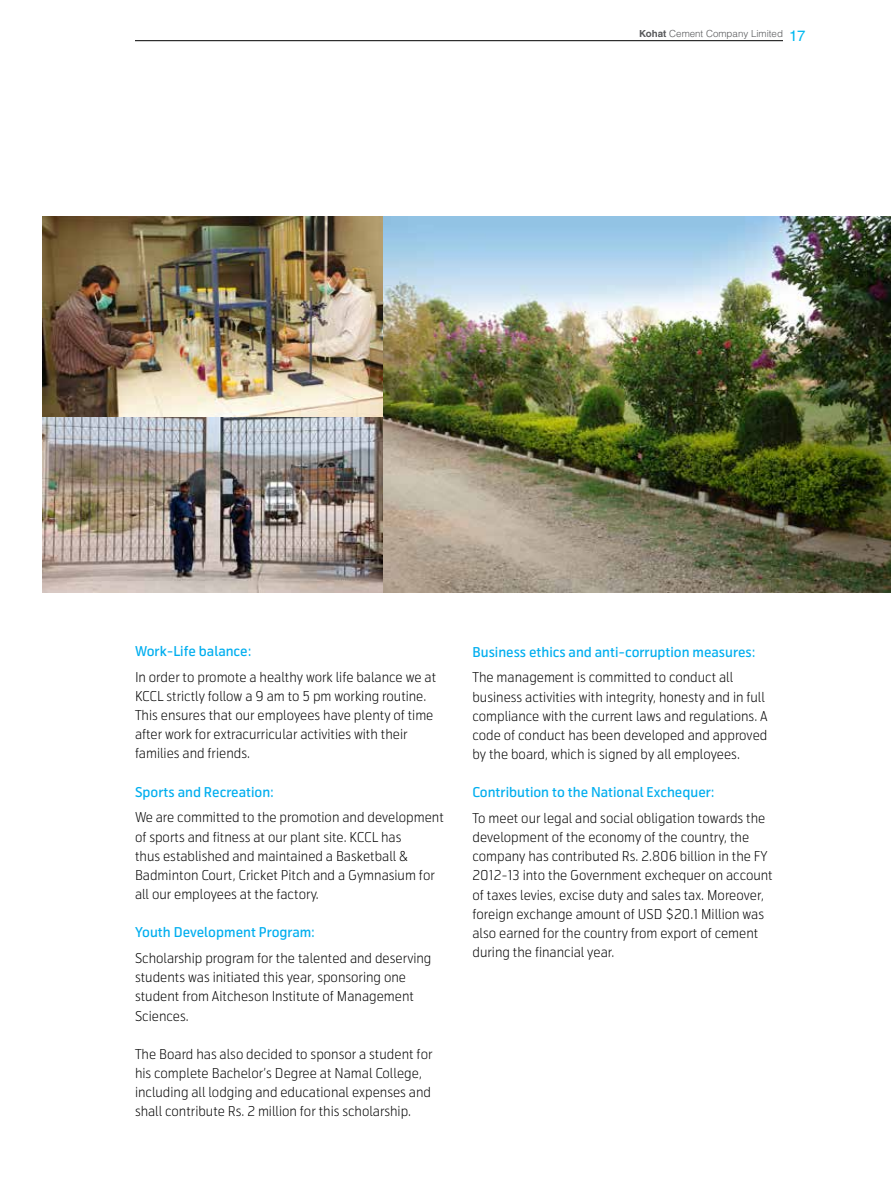
<style>
.page{position:relative;width:891px;height:1188px;background:#fff}
.page>*{position:absolute;margin:0;border:0;box-sizing:border-box;transform-origin:0 0}
.t1{font:300 13.5px/19.2px "Telenor";color:#000}
.t2{font:500 13.5px "Telenor";color:#00aeef}
.t3{font:300 9.75px "Helvetica LT Std";color:#58595b}
.s1{font-weight:700}
.s2{font-weight:400;font-size:15px;color:#00b9f1}
</style>
<div class="page">
<img style="left:382px;top:216px;width:509px;height:376px">
<img style="left:43px;top:216px;width:339px;height:202px">
<img style="left:43px;top:418px;width:339px;height:174px">
<hr style="left:135px;top:40px;width:648px;height:1px;background:#000">
<p class="t3" style="left:639px;top:27px;width:168px"><span class="s1">Kohat</span> Cement Company Limited <span class="s2">17</span></p>
<p class="t2" style="left:135px;top:643px;width:118px">Work-Life balance:</p>
<p class="t1" style="left:135px;top:668px;width:303px">In order to promote a healthy work life balance we at KCCL strictly follow a 9 am to 5 pm working routine.<br>This ensures that our employees have plenty of time after work for extracurricular activities with their families and friends.</p>
<p class="t2" style="left:135px;top:783px;width:140px">Sports and Recreation:</p>
<p class="t1" style="left:135px;top:808px;width:310px">We are committed to the promotion and development of sports and fitness at our plant site. KCCL has<br>thus established and maintained a Basketball &amp; Badminton Court, Cricket Pitch and a Gymnasium for all our employees at the factory.</p>
<p class="t2" style="left:135px;top:924px;width:181px">Youth Development Program:</p>
<p class="t1" style="left:135px;top:949px;width:298px">Scholarship program for the talented and deserving students was initiated this year, sponsoring one student from Aitcheson Institute of Management Sciences.</p>
<p class="t1" style="left:135px;top:1044px;width:299px">The Board has also decided to sponsor a student for his complete Bachelor’s Degree at Namal College, including all lodging and educational expenses and shall contribute Rs. 2 million for this scholarship.</p>
<p class="t2" style="left:472px;top:643px;width:284px">Business ethics and anti-corruption measures:</p>
<p class="t1" style="left:472px;top:668px;width:297px">The management is committed to conduct all business activities with integrity, honesty and in full compliance with the current laws and regulations. A code of conduct has been developed and approved by the board, which is signed by all employees.</p>
<p class="t2" style="left:472px;top:784px;width:244px">Contribution to the National Exchequer:</p>
<p class="t1" style="left:472px;top:809px;width:302px">To meet our legal and social obligation towards the development of the economy of the country, the company has contributed Rs. 2.806 billion in the FY 2012-13 into the Government exchequer on account of taxes levies, excise duty and sales tax. Moreover, foreign exchange amount of USD $20.1 Million was also earned for the country from export of cement during the financial year.</p>
</div>
